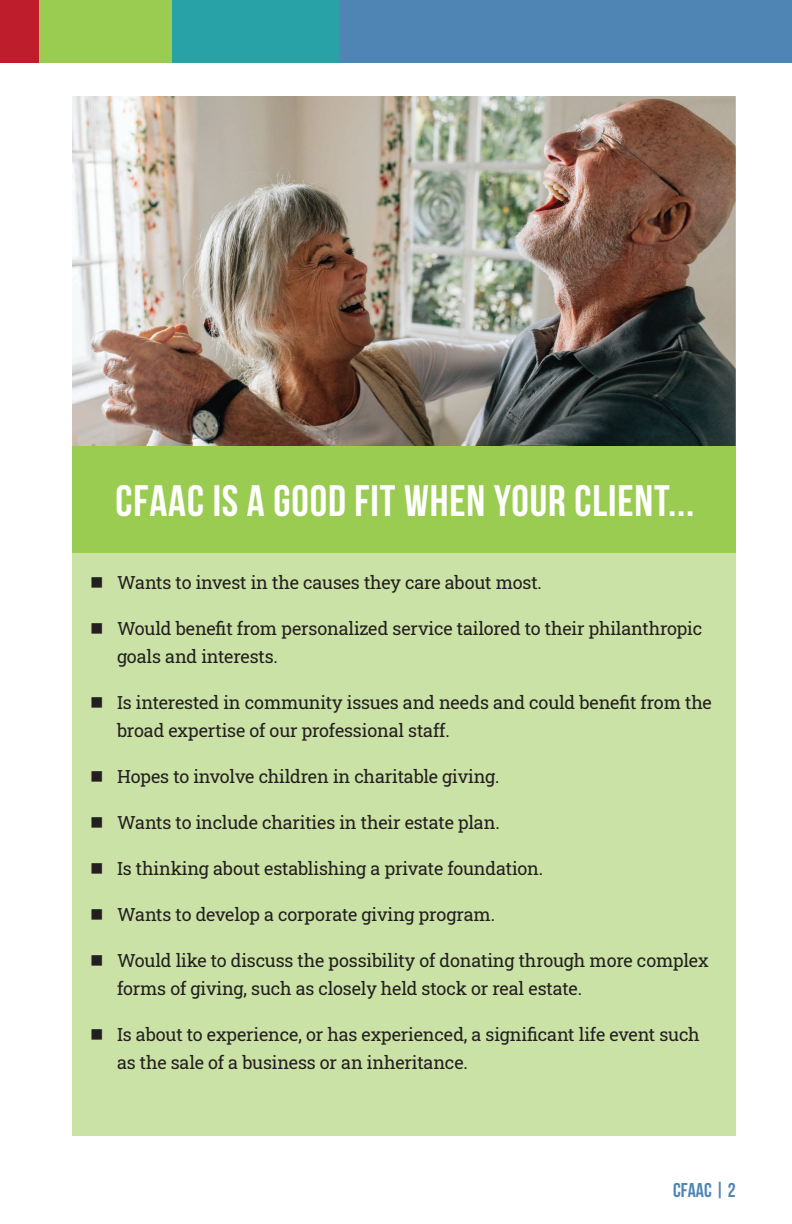
<style>
.page{position:relative;width:792px;height:1224px;background:#fff}
.page>*{position:absolute;margin:0;border:0;box-sizing:border-box;transform-origin:0 0}
.Page_Title__arial{font:700 44px "Bebas Neue";letter-spacing:.02em;color:#fff}
.t1{font:700 20px "Bebas Neue";color:#4f85b5}
.t2{font:18px/28px "Roboto Slab";letter-spacing:-.01em;color:#231f20}
</style>
<div class="page">
<div style="left:0;top:0;width:40px;height:62px;background:#be1d2c"></div>
<div style="left:338px;top:0;width:454px;height:62px;background:#4f85b5"></div>
<div style="left:171px;top:0;width:168px;height:62px;background:#28a2a6"></div>
<div style="left:39px;top:0;width:133px;height:62px;background:#9bcc52"></div>
<img style="left:72px;top:96px;width:664px;height:350px">
<div style="left:72px;top:537px;width:664px;height:599px;background:#cbe2a6"></div>
<div style="left:72px;top:446px;width:664px;height:107px;background:#9bcc52"></div>
<p class="Page_Title__arial" style="left:116px;top:477px;width:580px">CFAAC IS A GOOD FIT WHEN YOUR CLIENT...</p>
<p class="t2" style="left:117px;top:568px;width:426px">Wants to invest in the causes they care about most.</p>
<p class="t2" style="left:117px;top:614px;width:587px">Would benefit from personalized service tailored to their philanthropic goals and interests.</p>
<p class="t2" style="left:117px;top:688px;width:596px">Is interested in community issues and needs and could benefit from the broad expertise of our professional staff.</p>
<p class="t2" style="left:117px;top:762px;width:384px">Hopes to involve children in charitable giving.</p>
<p class="t2" style="left:117px;top:808px;width:384px">Wants to include charities in their estate plan.</p>
<p class="t2" style="left:117px;top:854px;width:428px">Is thinking about establishing a private foundation.</p>
<p class="t2" style="left:117px;top:900px;width:380px">Wants to develop a corporate giving program.</p>
<p class="t2" style="left:117px;top:946px;width:593px">Would like to discuss the possibility of donating through more complex forms of giving, such as closely held stock or real estate.</p>
<p class="t2" style="left:117px;top:1020px;width:584px">Is about to experience, or has experienced, a significant life event such as the sale of a business or an inheritance.</p>
<p class="t1" style="left:673px;top:1179px;width:64px">CFAAC | 2</p>
</div>
